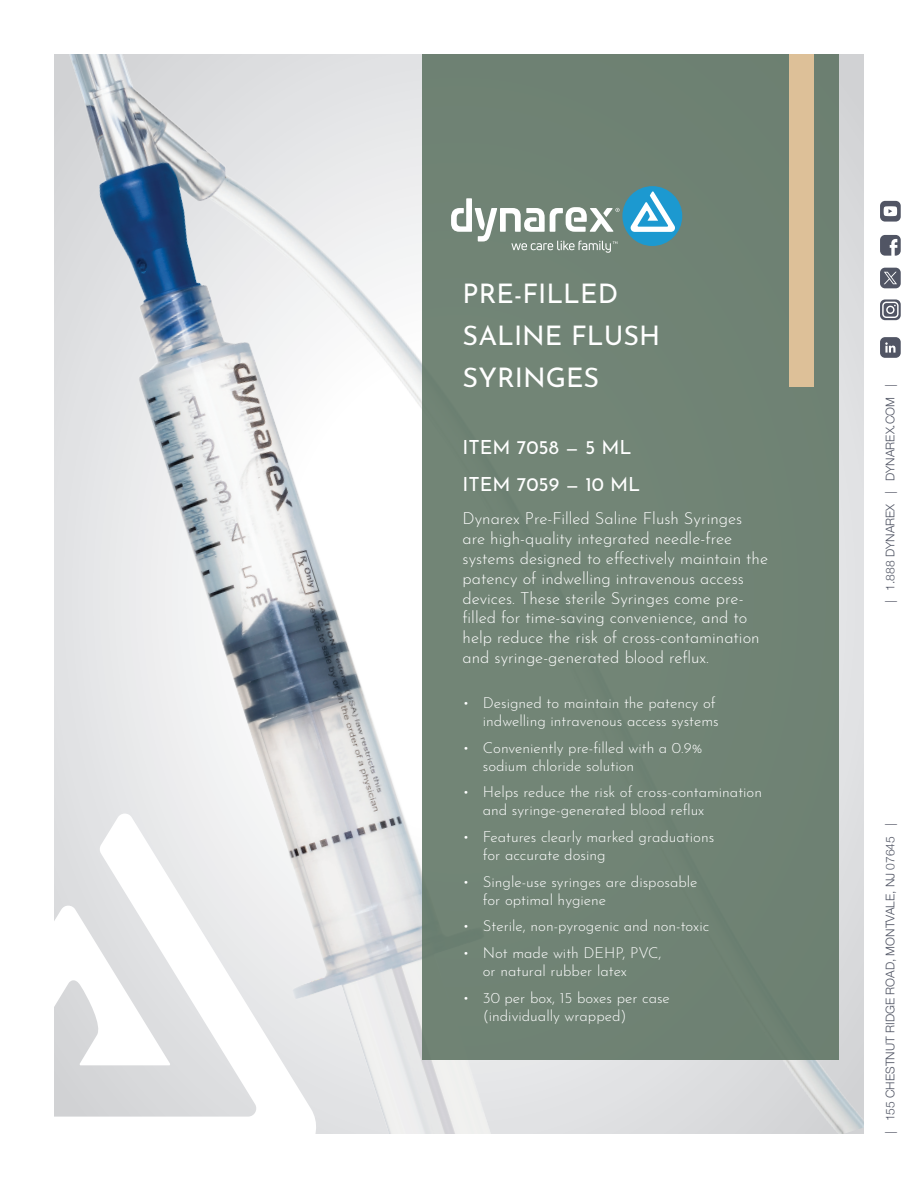
<style>
.page{position:relative;width:918px;height:1188px;background:#fff}
.page>*{position:absolute;margin:0;border:0;box-sizing:border-box;transform-origin:0 0}
.t1{font:27px/42px "Josefin Sans";color:#fff}
.t2{font:19.5px/36.9px "Josefin Sans";color:#fff}
.t3{font:300 16.5px/19.8px "Josefin Sans";color:#fff}
.t4{font:300 15px/18px "Josefin Sans";color:#fff}
.t5{font:300 12px "Helvetica Neue";color:#515564}
</style>
<div class="page">
<svg style="left:880px;top:235px;width:21px;height:21px"></svg>
<svg style="left:880px;top:299px;width:21px;height:21px"></svg>
<svg style="left:880px;top:268px;width:21px;height:20px"></svg>
<svg style="left:880px;top:201px;width:21px;height:21px"></svg>
<svg style="left:880px;top:337px;width:21px;height:21px"></svg>
<img style="left:54px;top:54px;width:810px;height:1080px">
<svg style="left:54px;top:812px;width:265px;height:322px"></svg>
<div style="left:422px;top:54px;width:417px;height:1006px;background:#708374"></div>
<svg style="left:451px;top:198px;width:169px;height:55px"></svg>
<div style="left:622px;top:186px;width:60px;height:60px;background:#1c99d0;border-radius:50%"></div>
<svg style="left:630px;top:191px;width:45px;height:41px"></svg>
<div style="left:790px;top:54px;width:24px;height:333px;background:#ddc098"></div>
<h1 class="t1" style="left:463px;top:269px;width:199px">PRE-FILLED<br>SALINE FLUSH<br>SYRINGES</h1>
<h2 class="t2" style="left:463px;top:427px;width:179px">ITEM 7058 — 5 ML<br>ITEM 7059 — 10 ML</h2>
<p class="t3" style="left:463px;top:507px;width:307px">Dynarex Pre-Filled Saline Flush Syringes are high-quality integrated needle-free systems designed to effectively maintain the patency of indwelling intravenous access devices. These sterile Syringes come pre&shy;filled for time-saving convenience, and to help reduce the risk of cross-contamination and syringe-generated blood reflux.</p>
<p class="t4" style="left:463px;top:692px;width:258px;text-align:right">• Designed to maintain the patency of indwelling intravenous access systems</p>
<p class="t4" style="left:483px;top:737px;width:222px;text-indent:-20px">• Conveniently pre-filled with a 0.9% sodium chloride solution</p>
<p class="t4" style="left:483px;top:782px;width:281px;text-indent:-20px">• Helps reduce the risk of cross-contamination and syringe-generated blood reflux</p>
<p class="t4" style="left:483px;top:826px;width:233px;text-indent:-20px">• Features clearly marked graduations for accurate dosing</p>
<p class="t4" style="left:483px;top:871px;width:216px;text-indent:-20px">• Single-use syringes are disposable for optimal hygiene</p>
<p class="t4" style="left:463px;top:916px;width:248px">• Sterile, non-pyrogenic and non-toxic</p>
<p class="t4" style="left:483px;top:942px;width:180px;text-indent:-20px">• Not made with DEHP, PVC, or natural rubber latex</p>
<p class="t4" style="left:483px;top:987px;width:189px;text-indent:-20px">• 30 per box, 15 boxes per case (individually wrapped)</p>
<p class="t5" style="left:881px;top:603px;width:221px;rotate:-90deg">| 1.888 DYNAREX | DYNAREX.COM |</p>
<p class="t5" style="left:881px;top:1134px;width:312px;rotate:-90deg">| 155 CHESTNUT RIDGE ROAD, MONTVALE, NJ 07645 |</p>
</div>
